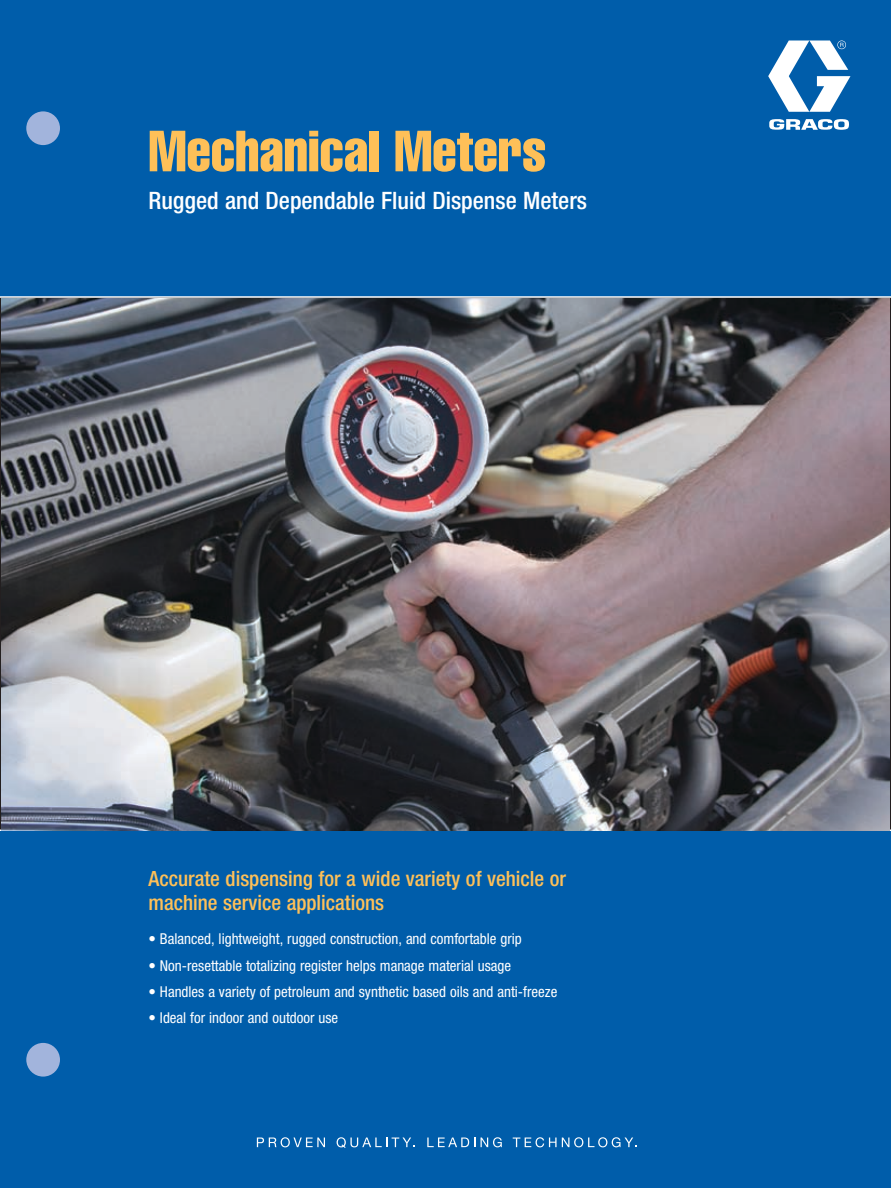
<style>
.page{position:relative;width:891px;height:1188px;background:#005daa}
.page>*{position:absolute;margin:0;border:0;box-sizing:border-box;transform-origin:0 0}
.t1{font:57px "Helvetica LT Std Comp";color:#fec058}
.t2{font:500 condensed 24px "Helvetica Neue LT Std";color:#fff}
.t3{font:500 condensed 21px/24px "Helvetica Neue LT Std";color:#fec058}
.t4{font:condensed 15px "Helvetica Neue LT Std";color:#fff}
</style>
<div class="page">
<svg style="left:768px;top:41px;width:82px;height:89px"></svg>
<hr style="left:0;top:296px;width:891px;height:2px;background:#fff">
<hr style="left:0;top:830px;width:891px;height:1px;background:#fff">
<div style="left:26px;top:111px;width:34px;height:34px;background:#a2b4dc;border-radius:50%"></div>
<div style="left:26px;top:1043px;width:34px;height:34px;background:#a2b4dc;border-radius:50%"></div>
<svg style="left:257px;top:1137px;width:68px;height:10px"></svg>
<svg style="left:337px;top:1137px;width:78px;height:11px"></svg>
<svg style="left:427px;top:1138px;width:48px;height:9px"></svg>
<svg style="left:481px;top:1137px;width:21px;height:10px"></svg>
<svg style="left:513px;top:1137px;width:124px;height:10px"></svg>
<img style="left:2px;top:298px;width:887px;height:532px">
<h1 class="t1" style="left:148px;top:115px;width:399px">Mechanical Meters</h1>
<h2 class="t2" style="left:148px;top:186px;width:440px">Rugged and Dependable Fluid Dispense Meters</h2>
<h3 class="t3" style="left:148px;top:866px;width:419px">Accurate dispensing for a wide variety of vehicle or machine service applications</h3>
<p class="t4" style="left:148px;top:930px;width:375px">• Balanced, lightweight, rugged construction, and comfortable grip</p>
<p class="t4" style="left:148px;top:957px;width:364px">• Non-resettable totalizing register helps manage material usage</p>
<p class="t4" style="left:148px;top:983px;width:410px">• Handles a variety of petroleum and synthetic based oils and anti-freeze</p>
<p class="t4" style="left:148px;top:1009px;width:191px">• Ideal for indoor and outdoor use</p>
</div>
